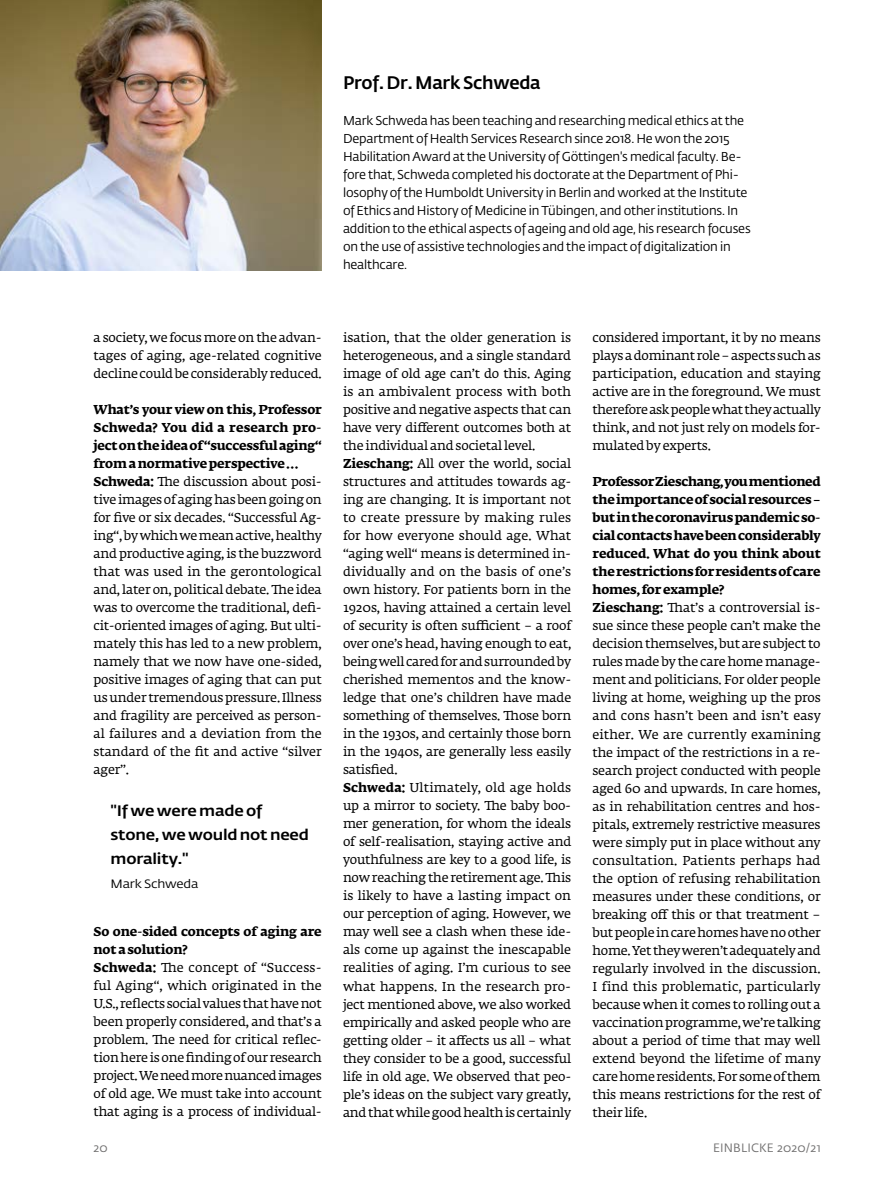
<style>
.page{position:relative;width:893px;height:1191px;background:#fff}
.page>*{position:absolute;margin:0;border:0;box-sizing:border-box;transform-origin:0 0}
.t1{font:500 18px "Fedra Sans Std";letter-spacing:-.01em;color:#000}
.t2{font:500 15px/24px "Fedra Sans Std";letter-spacing:-.01em;color:#000;scale:1.1 1}
.t3{font:12.75px/18px "Fedra Serif A Std";letter-spacing:-.015em;color:#000}
.t4{font:12.75px/18px "Fedra Sans Std";letter-spacing:-.015em;color:#000}
.t5{font:12px "Fedra Sans Std";letter-spacing:.015em;color:#706f6f}
.t6{font:12px "Fedra Sans Std";letter-spacing:-.015em;color:#000;scale:1.1 1}
.s1{font-weight:700}
</style>
<div class="page">
<img style="left:0;top:0;width:322px;height:270px">
<h1 class="t1" style="left:343px;top:72px;width:199px">Prof. Dr. Mark Schweda</h1>
<p class="t4" style="left:343px;top:112px;width:409px">Mark Schweda has been teaching and researching medical ethics at the Department of Health Services Research since 2018. He won the 2015<br>Habilitation Award at the University of Göttingen's medical faculty. Be&shy;fore that, Schweda completed his doctorate at the Department of Phi&shy;losophy of the Humboldt University in Berlin and worked at the Institute of Ethics and History of Medicine in Tübingen, and other institutions. In addition to the ethical aspects of ageing and old age, his research focuses on the use of assistive technologies and the impact of digitalization in healthcare.</p>
<p class="t3" style="left:94px;top:330px;width:230px;text-align:justify">a society, we focus more on the advan&shy;tages of aging, age-related cognitive decline could be considerably reduced.</p>
<p class="t3" style="left:94px;top:402px;width:230px"><span class="s1">What’s your view on this, Professor Schweda? You did a research pro&shy;ject on the idea of “successful aging“ from a normative perspective … Schweda:</span> The discussion about posi&shy;tive images of aging has been going on for five or six decades. “Successful Ag&shy;ing“, by which we mean active, healthy and productive aging, is the buzzword that was used in the gerontological and, later on, political debate. The idea was to overcome the traditional, defi&shy;cit-oriented images of aging. But ulti&shy;mately this has led to a new problem, namely that we now have one-sided, positive images of aging that can put us under tremendous pressure. Illness and fragility are perceived as person&shy;al failures and a deviation from the standard of the fit and active “silver ager”.</p>
<p class="t2" style="left:111px;top:799px;width:182px">"If we were made of stone, we would not need morality."</p>
<p class="t6" style="left:111px;top:877px;width:81px">Mark Schweda</p>
<p class="t3" style="left:94px;top:924px;width:230px"><span class="s1">So one-sided concepts of aging are not a solution?<br>Schweda:</span> The concept of “Success&shy;ful Aging“, which originated in the U.S., reflects social values that have not been properly considered, and that’s a problem. The need for critical reflec&shy;tion here is one finding of our research project. We need more nuanced images of old age. We must take into account that aging is a process of individual-</p>
<p class="t3" style="left:343px;top:330px;width:230px">isation, that the older generation is heterogeneous, and a single standard image of old age can’t do this. Aging is an ambivalent process with both positive and negative aspects that can have very different outcomes both at the individual and societal level.<br><span class="s1">Zieschang:</span> All over the world, social structures and attitudes towards ag&shy;ing are changing. It is important not to create pressure by making rules for how everyone should age. What “aging well“ means is determined in&shy;dividually and on the basis of one’s own history. For patients born in the 1920s, having attained a certain level of security is often sufficient – a roof over one’s head, having enough to eat, being well cared for and surrounded by cherished mementos and the know&shy;ledge that one’s children have made something of themselves. Those born in the 1930s, and certainly those born in the 1940s, are generally less easily satisfied.<br><span class="s1">Schweda:</span> Ultimately, old age holds up a mirror to society. The baby boo&shy;mer generation, for whom the ideals of self-realisation, staying active and youthfulness are key to a good life, is now reaching the retirement age. This is likely to have a lasting impact on our perception of aging. However, we may well see a clash when these ide&shy;als come up against the inescapable realities of aging. I’m curious to see what happens. In the research pro&shy;ject mentioned above, we also worked empirically and asked people who are getting older – it affects us all – what they consider to be a good, successful life in old age. We observed that peo&shy;ple’s ideas on the subject vary greatly, and that while good health is certainly</p>
<p class="t3" style="left:592px;top:330px;width:230px;text-align:justify">considered important, it by no means plays a dominant role – aspects such as participation, education and staying active are in the foreground. We must therefore ask people what they actually think, and not just rely on models for&shy;mulated by experts.</p>
<p class="t3" style="left:592px;top:474px;width:230px"><span class="s1">Professor Zieschang, you mentioned the importance of social resources – but in the coronavirus pandemic so&shy;cial contacts have been considerably reduced. What do you think about the restrictions for residents of care homes, for example?<br>Zieschang:</span> That’s a controversial is&shy;sue since these people can’t make the decision themselves, but are subject to rules made by the care home manage&shy;ment and politicians. For older people living at home, weighing up the pros and cons hasn’t been and isn’t easy either. We are currently examining the impact of the restrictions in a re&shy;search project conducted with people aged 60 and upwards. In care homes, as in rehabilitation centres and hos&shy;pitals, extremely restrictive measures were simply put in place without any consultation. Patients perhaps had the option of refusing rehabilitation measures under these conditions, or breaking off this or that treatment – but people in care homes have no other home. Yet they weren’t adequately and regularly involved in the discussion.<br>I find this problematic, particularly because when it comes to rolling out a vaccination programme, we’re talking about a period of time that may well extend beyond the lifetime of many care home residents. For some of them this means restrictions for the rest of their life.</p>
<p class="t5" style="left:94px;top:1140px;width:16px">20</p>
<p class="t5" style="left:713px;top:1141px;width:109px">EINBLICKE 2020/21</p>
</div>
